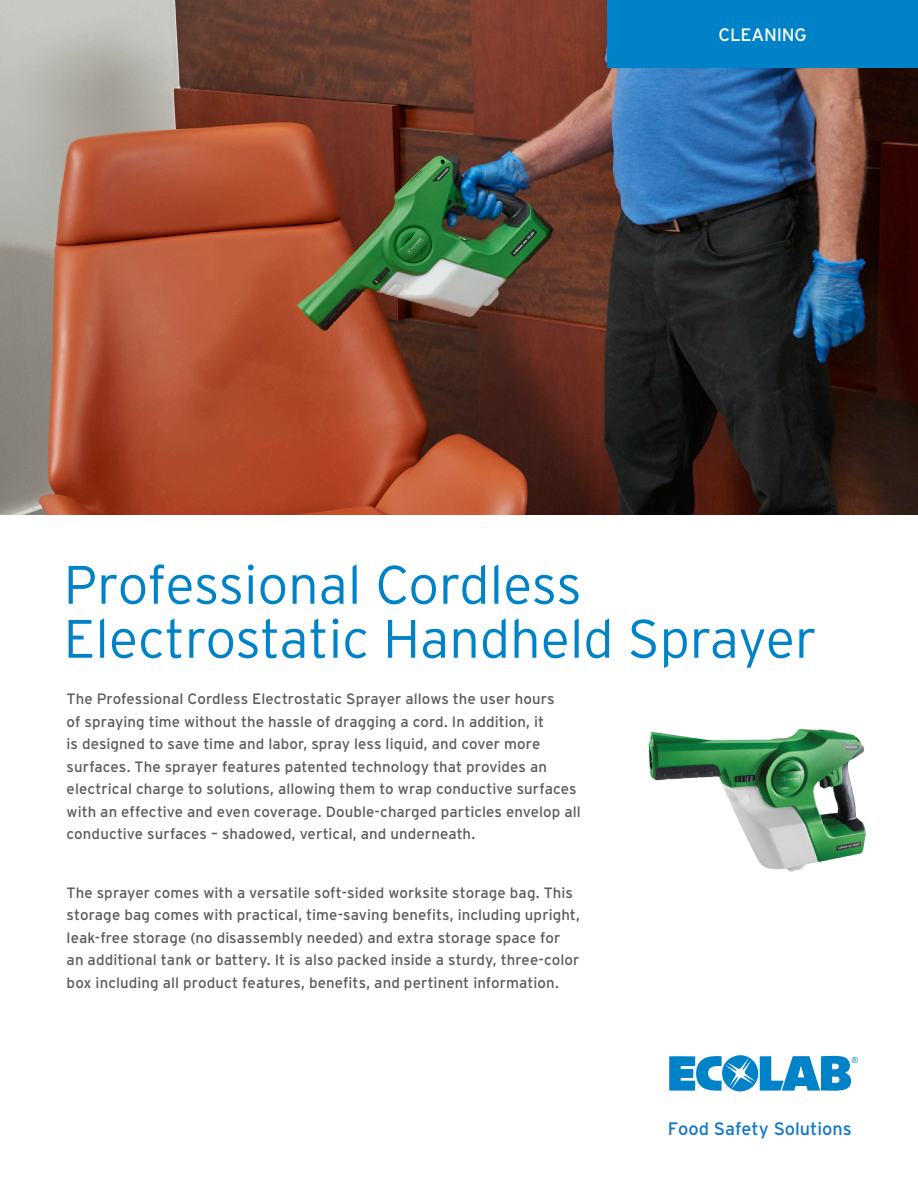
<style>
.page{position:relative;width:918px;height:1188px;background:#fff}
.page>*{position:absolute;margin:0;border:0;box-sizing:border-box;transform-origin:0 0}
.t1{font:300 54px/54px "Interstate";color:#0082c8}
.t2{font:18px "Interstate";color:#1277c6}
.t3{font:18px "Interstate";letter-spacing:-.01em;color:#fff}
.t4{font:15px/22.5px "Interstate";letter-spacing:.005em;color:#5c5c5f}
.t5{font:8.55px "Arial";color:#0082c8}
</style>
<div class="page">
<img style="left:0;top:0;width:918px;height:514px">
<div style="left:608px;top:0;width:310px;height:68px;background:#0082c8"></div>
<svg style="left:669px;top:1055px;width:182px;height:36px"></svg>
<img style="left:648px;top:728px;width:218px;height:144px">
<p class="t3" style="left:718px;top:25px;width:90px">CLEANING</p>
<p class="t1" style="left:64px;top:557px;width:755px">Professional Cordless<br>Electrostatic Handheld Sprayer</p>
<p class="t4" style="left:67px;top:688px;width:516px">The Professional Cordless Electrostatic Sprayer allows the user hours<br>of spraying time without the hassle of dragging a cord. In addition, it<br>is designed to save time and labor, spray less liquid, and cover more surfaces. The sprayer features patented technology that provides an electrical charge to solutions, allowing them to wrap conductive surfaces with an effective and even coverage. Double-charged particles envelop all conductive surfaces – shadowed, vertical, and underneath.</p>
<p class="t4" style="left:67px;top:881px;width:515px">The sprayer comes with a versatile soft-sided worksite storage bag. This storage bag comes with practical, time-saving benefits, including upright, leak-free storage (no disassembly needed) and extra storage space for an additional tank or battery. It is also packed inside a sturdy, three-color box including all product features, benefits, and pertinent information.</p>
<p class="t5" style="left:852px;top:1054px;width:8px">®</p>
<p class="t2" style="left:668px;top:1119px;width:186px">Food Safety Solutions</p>
</div>
